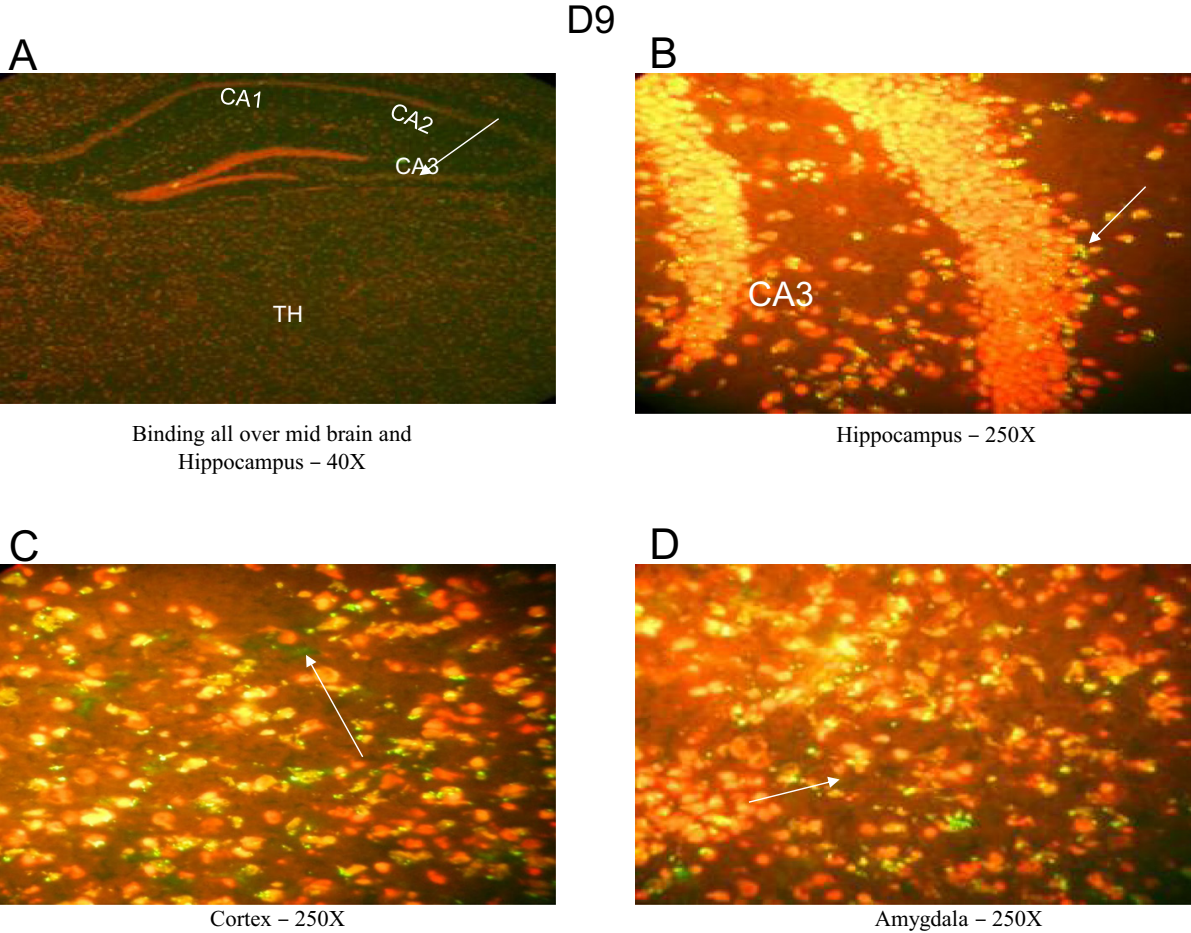
<style>
.page{position:relative;width:1191px;height:933px;background:#fff}
.page>*{position:absolute;margin:0;border:0;box-sizing:border-box;transform-origin:0 0}
.t1{font:42.7px "Arial";color:#000}
.t2{font:38.5px "Arial";color:#000}
.t3{font:33.95px "Arial";color:#fff}
.t4{font:22.75px/27.3px "Times New Roman";color:#000;text-align:center}
.t5{font:22.75px "Arial";color:#fff}
.s1{font-style:inherit}
</style>
<div class="page">
<img style="left:0;top:564px;width:555px;height:340px">
<img style="left:306px;top:655px;width:57px;height:102px">
<img style="left:635px;top:73px;width:556px;height:340px">
<svg style="left:1089px;top:186px;width:57px;height:57px;background:#8f4312"></svg>
<img style="left:635px;top:564px;width:556px;height:340px">
<img style="left:749px;top:777px;width:90px;height:26px">
<img style="left:0;top:73px;width:555px;height:330px">
<svg style="left:392px;top:104px;width:107px;height:71px;background:#3a3f10"></svg>
<svg style="left:221px;top:88px;width:39px;height:20px"></svg>
<h2 class="t2" style="left:566px;top:-3px;width:51px">D9</h2>
<h1 class="t1" style="left:9px;top:30px;width:30px">A</h1>
<h1 class="t1" style="left:649px;top:28px;width:30px">B</h1>
<p class="t5" style="left:273px;top:301px;width:32px">TH</p>
<p class="t5" style="left:395px;top:153px;width:46px">CA3</p>
<h3 class="t3" style="left:748px;top:274px;width:68px">CA3</h3>
<p class="t4" style="left:132px;top:422px;width:281px">Binding all over mid brain and<br>Hippocampus <span class="s1">–</span> 40X</p>
<p class="t4" style="left:836px;top:423px;width:201px">Hippocampus <span class="s1">–</span> 250X</p>
<h1 class="t1" style="left:9px;top:521px;width:32px">C</h1>
<h1 class="t1" style="left:649px;top:519px;width:32px">D</h1>
<p class="t4" style="left:210px;top:907px;width:136px">Cortex <span class="s1">–</span> 250X</p>
<p class="t4" style="left:874px;top:907px;width:169px">Amygdala <span class="s1">–</span> 250X</p>
</div>
